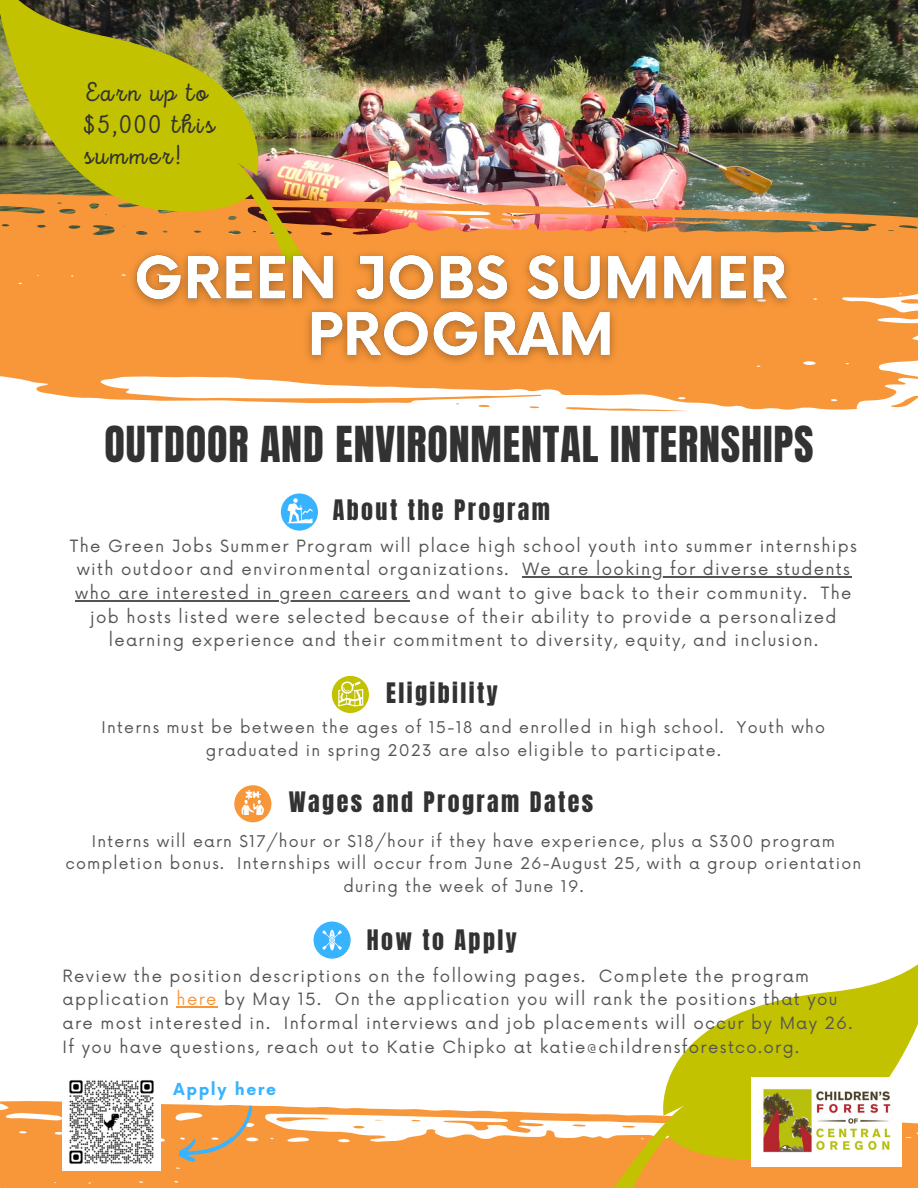
<style>
.page{position:relative;width:918px;height:1188px;background:#fff}
.page>*{position:absolute;margin:0;border:0;box-sizing:border-box;transform-origin:0 0}
.t1{font:42.15px "Anton";letter-spacing:.02em;color:#323232}
.t2{font:27px/31.5px "Intro Script";letter-spacing:.1em;color:#323232}
.t3{font:24px "Anton";letter-spacing:.1em;color:#323232}
.t4{font:16.5px/23.7px "Now";letter-spacing:.08em;color:#545454}
.t5{font:700 16.2px "Now";letter-spacing:.1em;color:#38b3ff}
.t6{font:15.75px/22.5px "Now";letter-spacing:.08em;color:#545454;text-align:center}
.s1{color:#f8973a}
</style>
<div class="page">
<img style="left:313px;top:0;width:605px;height:189px">
<svg style="left:281px;top:493px;width:37px;height:38px"></svg>
<svg style="left:287px;top:498px;width:26px;height:25px"></svg>
<svg style="left:0;top:189px;width:918px;height:221px;fill:#f8973a"></svg>
<svg style="left:565px;top:407px;width:124px;height:5px"></svg>
<svg style="left:891px;top:395px;width:27px;height:13px"></svg>
<svg style="left:900px;top:298px;width:18px;height:6px"></svg>
<svg style="left:478px;top:405px;width:12px;height:2px"></svg>
<svg style="left:529px;top:406px;width:10px;height:2px"></svg>
<svg style="left:648px;top:220px;width:81px;height:5px"></svg>
<svg style="left:807px;top:224px;width:15px;height:7px"></svg>
<svg style="left:555px;top:217px;width:14px;height:3px"></svg>
<svg style="left:604px;top:219px;width:14px;height:2px"></svg>
<svg style="left:335px;top:219px;width:12px;height:3px"></svg>
<svg style="left:841px;top:225px;width:12px;height:2px"></svg>
<svg style="left:0;top:1101px;width:600px;height:87px;fill:#f8973a"></svg>
<svg style="left:275px;top:1117px;width:54px;height:6px"></svg>
<svg style="left:572px;top:1124px;width:14px;height:3px"></svg>
<svg style="left:353px;top:1126px;width:12px;height:3px"></svg>
<svg style="left:600px;top:964px;width:318px;height:224px"></svg>
<div style="left:332px;top:676px;width:37px;height:37px;background:#c2c200;border-radius:50%"></div>
<svg style="left:338px;top:681px;width:25px;height:26px"></svg>
<hr style="left:177px;top:1006px;width:41px;height:2px;background:#f8973a">
<div style="left:314px;top:922px;width:37px;height:37px;background:#38b3ff;border-radius:50%"></div>
<svg style="left:322px;top:930px;width:20px;height:20px"></svg>
<div style="left:234px;top:785px;width:37px;height:37px;background:#f8973a;border-radius:50%"></div>
<svg style="left:241px;top:789px;width:23px;height:26px"></svg>
<img style="left:0;top:0;width:313px;height:304px">
<img style="left:63px;top:1080px;width:98px;height:91px">
<svg style="left:174px;top:1104px;width:89px;height:66px;background:#e99e54"></svg>
<img style="left:751px;top:1077px;width:150px;height:89px">
<hr style="left:522px;top:577px;width:329px;height:1px;background:#545454">
<hr style="left:75px;top:600px;width:335px;height:1px;background:#545454">
<img style="left:120px;top:234px;width:684px;height:156px">
<h2 class="t2" style="left:83px;top:79px;width:132px">Earn up to $5,000 this summer!</h2>
<h1 class="t1" style="left:104px;top:414px;width:711px">OUTDOOR AND ENVIRONMENTAL INTERNSHIPS</h1>
<h3 class="t3" style="left:333px;top:493px;width:219px">About the Program</h3>
<p class="t4" style="left:70px;top:535px;width:788px;text-align:center">The Green Jobs Summer Program will place high school youth into summer internships with outdoor and environmental organizations. We are looking for diverse students who are interested in green careers and want to give back to their community. The job hosts listed were selected because of their ability to provide a personalized learning experience and their commitment to diversity, equity, and inclusion.</p>
<h3 class="t3" style="left:386px;top:675px;width:113px">Eligibility</h3>
<p class="t6" style="left:102px;top:717px;width:725px">Interns must be between the ages of 15-18 and enrolled in high school. Youth who graduated in spring 2023 are also eligible to participate.</p>
<h3 class="t3" style="left:289px;top:785px;width:306px">Wages and Program Dates</h3>
<p class="t6" style="left:65px;top:831px;width:798px">Interns will earn $17/hour or $18/hour if they have experience, plus a $300 program completion bonus. Internships will occur from June 26-August 25, with a group orientation during the week of June 19.</p>
<h3 class="t3" style="left:367px;top:923px;width:152px">How to Apply</h3>
<p class="t4" style="left:63px;top:965px;width:791px">Review the position descriptions on the following pages. Complete the program application <span class="s1">here</span> by May 15. On the application you will rank the positions that you are most interested in. Informal interviews and job placements will occur by May 26.<br>If you have questions, reach out to Katie Chipko at katie@childrensforestco.org.</p>
<p class="t5" style="left:174px;top:1080px;width:104px">Apply here</p>
</div>
